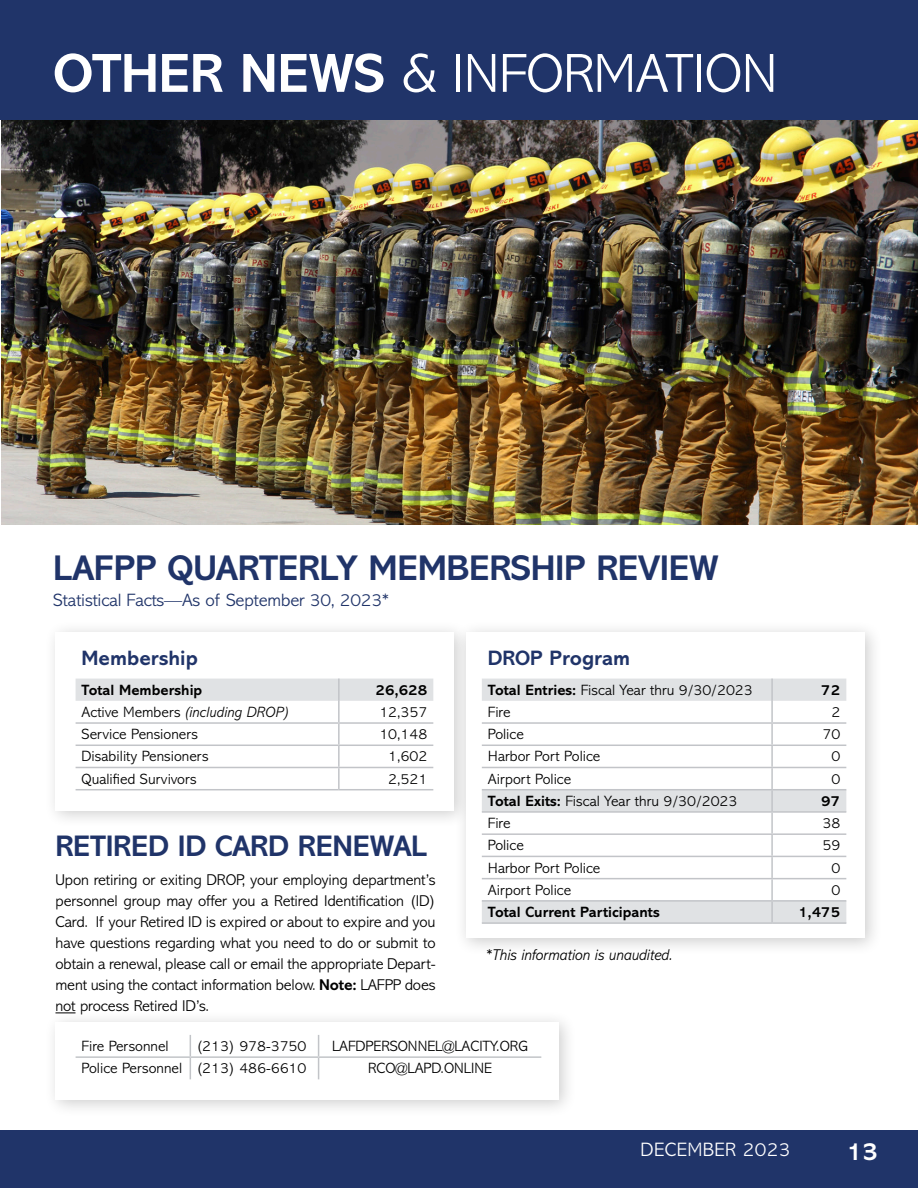
<style>
.page{position:relative;width:918px;height:1188px;background:#fff}
.page>*{position:absolute;margin:0;border:0;box-sizing:border-box;transform-origin:0 0}
.Body_Text{font:300 55.5px "Abadi MT Std";letter-spacing:-.01em;color:#fff}
.Body_Text-2{font:700 36px "Abadi MT Std";letter-spacing:-.01em;color:#203469}
.Body_Text-3{font:700 30px "Abadi MT Std";letter-spacing:-.01em;color:#203469}
.t1{font:700 25.5px "Abadi MT Std";color:#fff}
.t2{font:700 21px "Abadi MT Std";color:#203469}
.t3{font:300 19.5px "Abadi MT Std";letter-spacing:.025em;color:#fff}
.Body_Text-4{font:300 18px "Abadi MT Std";letter-spacing:-.01em;color:#203469}
.Body_Text-5{font:300 15.75px/21px "Abadi MT Std";letter-spacing:-.01em;color:#000;text-align:justify}
.Body_Text-6{font:italic 300 15.75px "Abadi MT Std";letter-spacing:-.01em;color:#000}
.t4{font:300 15px "Abadi MT Std";color:#000}
.t5{font:700 15px "Abadi MT Std";color:#000}
.t6{font:italic 300 15px "Abadi MT Std";color:#000}
.s1{font-weight:700}
.s2{font-style:normal}
</style>
<div class="page">
<div style="left:0;top:1130px;width:918px;height:58px;background:#203469"></div>
<img style="left:1px;top:120px;width:917px;height:404px">
<div style="left:0;top:0;width:918px;height:120px;background:#203469"></div>
<div style="left:43px;top:620px;width:429px;height:209px;background:#000;opacity:.2"></div>
<div style="left:55px;top:632px;width:399px;height:178px;background:#fff"></div>
<div style="left:76px;top:679px;width:357px;height:22px;background:#e0e2e4"></div>
<hr style="left:76px;top:722px;width:263px;height:2px;background:#c2c4c8">
<hr style="left:339px;top:722px;width:94px;height:2px;background:#c2c4c8">
<hr style="left:76px;top:745px;width:263px;height:1px;background:#c2c4c8">
<hr style="left:339px;top:745px;width:94px;height:1px;background:#c2c4c8">
<hr style="left:76px;top:767px;width:263px;height:1px;background:#c2c4c8">
<hr style="left:339px;top:767px;width:94px;height:1px;background:#c2c4c8">
<hr style="left:76px;top:789px;width:263px;height:1px;background:#c2c4c8">
<hr style="left:339px;top:789px;width:94px;height:1px;background:#c2c4c8">
<hr style="left:338px;top:679px;width:2px;height:22px;background:#c2c4c8">
<hr style="left:338px;top:701px;width:2px;height:21px;background:#c2c4c8">
<hr style="left:338px;top:724px;width:2px;height:21px;background:#c2c4c8">
<hr style="left:338px;top:746px;width:2px;height:21px;background:#c2c4c8">
<hr style="left:338px;top:768px;width:2px;height:21px;background:#c2c4c8">
<div style="left:454px;top:620px;width:429px;height:336px;background:#000;opacity:.2"></div>
<div style="left:466px;top:632px;width:398px;height:306px;background:#fff"></div>
<svg style="left:482px;top:679px;width:364px;height:243px"></svg>
<hr style="left:482px;top:722px;width:290px;height:2px;background:#c2c4c8">
<hr style="left:772px;top:722px;width:74px;height:2px;background:#c2c4c8">
<hr style="left:482px;top:745px;width:290px;height:1px;background:#c2c4c8">
<hr style="left:772px;top:745px;width:74px;height:1px;background:#c2c4c8">
<hr style="left:482px;top:767px;width:290px;height:1px;background:#c2c4c8">
<hr style="left:772px;top:767px;width:74px;height:1px;background:#c2c4c8">
<hr style="left:482px;top:789px;width:290px;height:1px;background:#c2c4c8">
<hr style="left:772px;top:789px;width:74px;height:1px;background:#c2c4c8">
<hr style="left:482px;top:811px;width:290px;height:2px;background:#c2c4c8">
<hr style="left:772px;top:811px;width:74px;height:2px;background:#c2c4c8">
<hr style="left:482px;top:833px;width:290px;height:2px;background:#c2c4c8">
<hr style="left:772px;top:833px;width:74px;height:2px;background:#c2c4c8">
<hr style="left:482px;top:856px;width:290px;height:1px;background:#c2c4c8">
<hr style="left:772px;top:856px;width:74px;height:1px;background:#c2c4c8">
<hr style="left:482px;top:878px;width:290px;height:1px;background:#c2c4c8">
<hr style="left:772px;top:878px;width:74px;height:1px;background:#c2c4c8">
<hr style="left:482px;top:900px;width:290px;height:2px;background:#c2c4c8">
<hr style="left:772px;top:900px;width:74px;height:2px;background:#c2c4c8">
<hr style="left:482px;top:922px;width:290px;height:2px;background:#c2c4c8">
<hr style="left:772px;top:922px;width:74px;height:2px;background:#c2c4c8">
<hr style="left:771px;top:679px;width:2px;height:22px;background:#c2c4c8">
<hr style="left:771px;top:701px;width:2px;height:21px;background:#c2c4c8">
<hr style="left:771px;top:724px;width:2px;height:21px;background:#c2c4c8">
<hr style="left:771px;top:746px;width:2px;height:21px;background:#c2c4c8">
<hr style="left:771px;top:768px;width:2px;height:21px;background:#c2c4c8">
<hr style="left:771px;top:790px;width:2px;height:21px;background:#c2c4c8">
<hr style="left:771px;top:813px;width:2px;height:20px;background:#c2c4c8">
<hr style="left:771px;top:835px;width:2px;height:21px;background:#c2c4c8">
<hr style="left:771px;top:857px;width:2px;height:21px;background:#c2c4c8">
<hr style="left:771px;top:879px;width:2px;height:21px;background:#c2c4c8">
<hr style="left:771px;top:902px;width:2px;height:20px;background:#c2c4c8">
<div style="left:43px;top:1010px;width:535px;height:108px;background:#000;opacity:.2"></div>
<div style="left:55px;top:1022px;width:504px;height:78px;background:#fff"></div>
<hr style="left:76px;top:1056px;width:114px;height:2px;background:#c2c4c8">
<hr style="left:190px;top:1056px;width:129px;height:2px;background:#c2c4c8">
<hr style="left:319px;top:1056px;width:222px;height:2px;background:#c2c4c8">
<svg style="left:190px;top:1035px;width:1px;height:44px"></svg>
<svg style="left:318px;top:1035px;width:1px;height:44px"></svg>
<p class="Body_Text" style="left:66px;top:41px;width:726px"><span class="s1">OTHER NEWS</span> &amp; INFORMATION</p>
<p class="Body_Text" style="left:53px;top:43px;width:726px"><span class="s1">OTHER NEWS</span> &amp; INFORMATION</p>
<p class="Body_Text-2" style="left:53px;top:547px;width:667px">LAFPP QUARTERLY MEMBERSHIP REVIEW</p>
<p class="Body_Text-4" style="left:53px;top:591px;width:337px">Statistical Facts—As of September 30, 2023*</p>
<p class="t2" style="left:488px;top:646px;width:144px">DROP Program</p>
<p class="t4" style="left:488px;top:682px;width:266px"><span class="s1">Total Entries:</span> Fiscal Year thru 9/30/2023</p>
<p class="t5" style="left:821px;top:681px;width:21px">72</p>
<p class="t4" style="left:488px;top:704px;width:24px">Fire</p>
<p class="t4" style="left:831px;top:704px;width:10px">2</p>
<p class="t4" style="left:488px;top:726px;width:38px">Police</p>
<p class="t4" style="left:823px;top:726px;width:19px">70</p>
<p class="t4" style="left:488px;top:748px;width:114px">Harbor Port Police</p>
<p class="t4" style="left:831px;top:748px;width:10px">0</p>
<p class="t4" style="left:488px;top:771px;width:85px">Airport Police</p>
<p class="t4" style="left:831px;top:771px;width:10px">0</p>
<p class="t4" style="left:488px;top:793px;width:251px"><span class="s1">Total Exits:</span> Fiscal Year thru 9/30/2023</p>
<p class="t5" style="left:821px;top:792px;width:21px">97</p>
<p class="t4" style="left:488px;top:815px;width:24px">Fire</p>
<p class="t4" style="left:823px;top:815px;width:19px">38</p>
<p class="t4" style="left:488px;top:837px;width:38px">Police</p>
<p class="t4" style="left:823px;top:837px;width:19px">59</p>
<p class="t4" style="left:488px;top:860px;width:114px">Harbor Port Police</p>
<p class="t4" style="left:831px;top:860px;width:10px">0</p>
<p class="t4" style="left:488px;top:882px;width:85px">Airport Police</p>
<p class="t4" style="left:831px;top:882px;width:10px">0</p>
<p class="t5" style="left:488px;top:903px;width:173px">Total Current Participants</p>
<p class="t5" style="left:798px;top:903px;width:44px">1,475</p>
<p class="Body_Text-6" style="left:486px;top:946px;width:188px">*This information is unaudited.</p>
<p class="t2" style="left:82px;top:646px;width:118px">Membership</p>
<p class="t5" style="left:82px;top:681px;width:122px">Total Membership</p>
<p class="t5" style="left:376px;top:681px;width:53px">26,628</p>
<p class="t6" style="left:82px;top:704px;width:208px"><span class="s2">Active Members</span> (including DROP)</p>
<p class="t4" style="left:379px;top:704px;width:49px">12,357</p>
<p class="t4" style="left:82px;top:726px;width:118px">Service Pensioners</p>
<p class="t4" style="left:379px;top:726px;width:49px">10,148</p>
<p class="t4" style="left:82px;top:748px;width:128px">Disability Pensioners</p>
<p class="t4" style="left:388px;top:748px;width:41px">1,602</p>
<p class="t4" style="left:82px;top:771px;width:117px">Qualified Survivors</p>
<p class="t4" style="left:388px;top:771px;width:41px">2,521</p>
<p class="Body_Text-3" style="left:55px;top:828px;width:373px">RETIRED ID CARD RENEWAL</p>
<p class="Body_Text-5" style="left:55px;top:870px;width:382px">Upon retiring or exiting DROP, your employing department’s personnel group may offer you a Retired Identification (ID)<br>Card. If your Retired ID is expired or about to expire and you have questions regarding what you need to do or submit to obtain a renewal, please call or email the appropriate Depart&shy;ment using the contact information below. <span class="s1">Note:</span> LAFPP does not process Retired ID’s.</p>
<p class="t4" style="left:82px;top:1038px;width:89px">Fire Personnel</p>
<p class="t4" style="left:196px;top:1038px;width:112px">(213) 978-3750</p>
<p class="t4" style="left:332px;top:1038px;width:197px">LAFDPERSONNEL@LACITY.ORG</p>
<p class="t4" style="left:82px;top:1060px;width:102px">Police Personnel</p>
<p class="t4" style="left:196px;top:1060px;width:112px">(213) 486-6610</p>
<p class="t4" style="left:368px;top:1060px;width:125px">RCO@LAPD.ONLINE</p>
<h3 class="t3" style="left:641px;top:1139px;width:152px">DECEMBER 2023</h3>
<h3 class="t1" style="left:846px;top:1137px;width:33px">13</h3>
</div>
